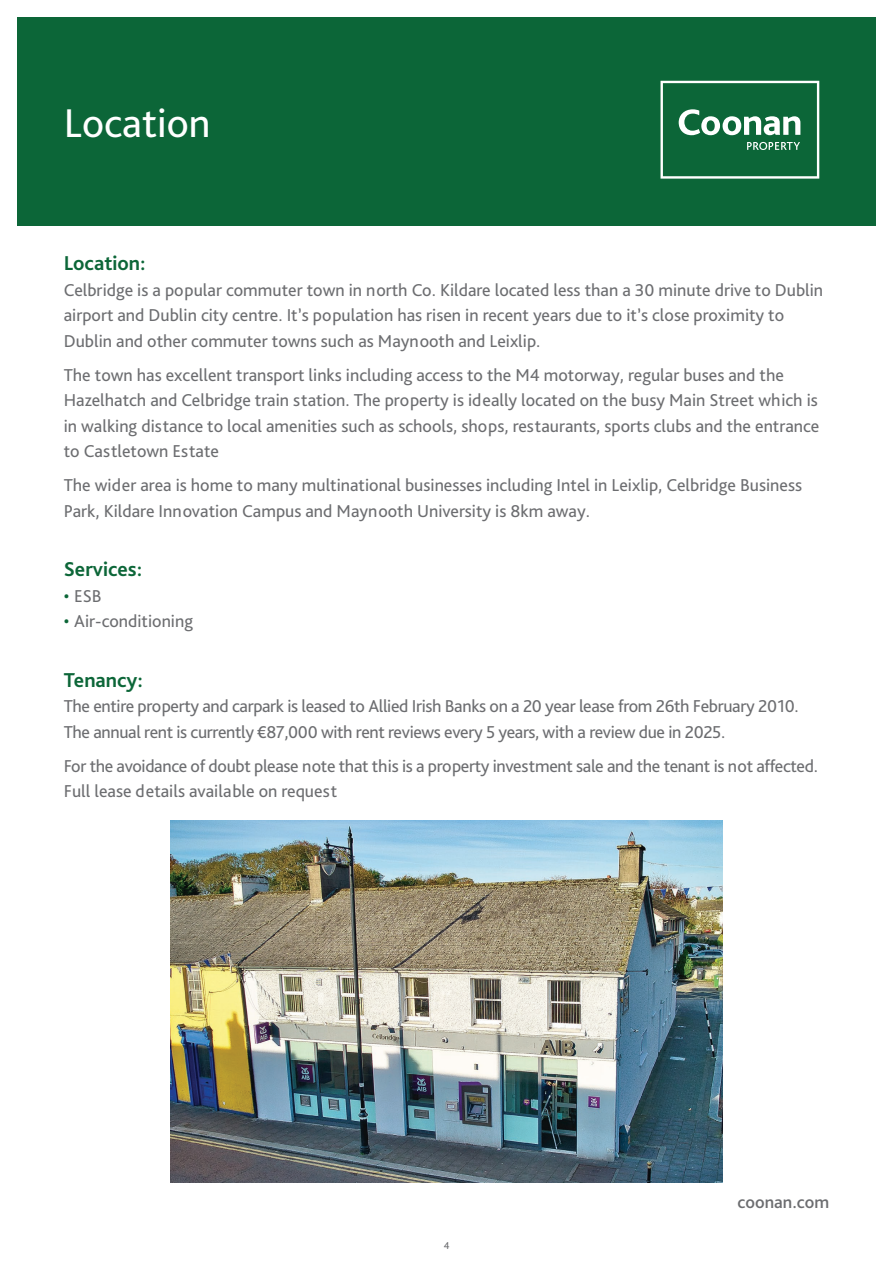
<style>
.page{position:relative;width:893px;height:1263px;background:#fff}
.page>*{position:absolute;margin:0;border:0;box-sizing:border-box;transform-origin:0 0}
.t1{font:42px "Bliss Pro";color:#fff}
.t2{font:700 21px "Bliss Pro";color:#0c6638}
.t3{font:18px/25.5px "Bliss Pro";color:#6c6d70}
.t4{font:18px/25.5px "Bliss Pro";letter-spacing:-.02em;color:#6c6d70}
.t5{font:500 18px "Bliss Pro";color:#6c6d70}
.t6{font:10.5px "Bliss";color:#6c6d70}
.s1{color:#0c6638}
</style>
<div class="page">
<div style="left:17px;top:17px;width:859px;height:208px;background:#0c6638"></div>
<svg style="left:660px;top:81px;width:159px;height:98px"></svg>
<img style="left:170px;top:821px;width:553px;height:361px">
<h1 class="t1" style="left:64px;top:96px;width:148px">Location</h1>
<p class="t2" style="left:64px;top:250px;width:83px">Location:</p>
<p class="t3" style="left:64px;top:276px;width:761px">Celbridge is a popular commuter town in north Co. Kildare located less than a 30 minute drive to Dublin airport and Dublin city centre. It’s population has risen in recent years due to it’s close proximity to<br>Dublin and other commuter towns such as Maynooth and Leixlip.</p>
<p class="t3" style="left:64px;top:361px;width:757px">The town has excellent transport links including access to the M4 motorway, regular buses and the Hazelhatch and Celbridge train station. The property is ideally located on the busy Main Street which is in walking distance to local amenities such as schools, shops, restaurants, sports clubs and the entrance to Castletown Estate</p>
<p class="t3" style="left:64px;top:472px;width:740px">The wider area is home to many multinational businesses including Intel in Leixlip, Celbridge Business<br>Park, Kildare Innovation Campus and Maynooth University is 8km away.</p>
<p class="t2" style="left:64px;top:556px;width:80px">Services:</p>
<p class="t3" style="left:64px;top:582px;width:39px"><span class="s1">•</span> ESB</p>
<p class="t3" style="left:64px;top:608px;width:131px"><span class="s1">•</span> Air-conditioning</p>
<p class="t2" style="left:64px;top:666px;width:81px">Tenancy:</p>
<p class="t4" style="left:64px;top:693px;width:736px">The entire property and carpark is leased to Allied Irish Banks on a 20 year lease from 26th February 2010.<br>The annual rent is currently €87,000 with rent reviews every 5 years, with a review due in 2025.</p>
<p class="t4" style="left:64px;top:752px;width:756px">For the avoidance of doubt please note that this is a property investment sale and the tenant is not affected.<br>Full lease details available on request</p>
<p class="t6" style="left:444px;top:1239px;width:7px">4</p>
<p class="t5" style="left:737px;top:1190px;width:93px">coonan.com</p>
</div>
